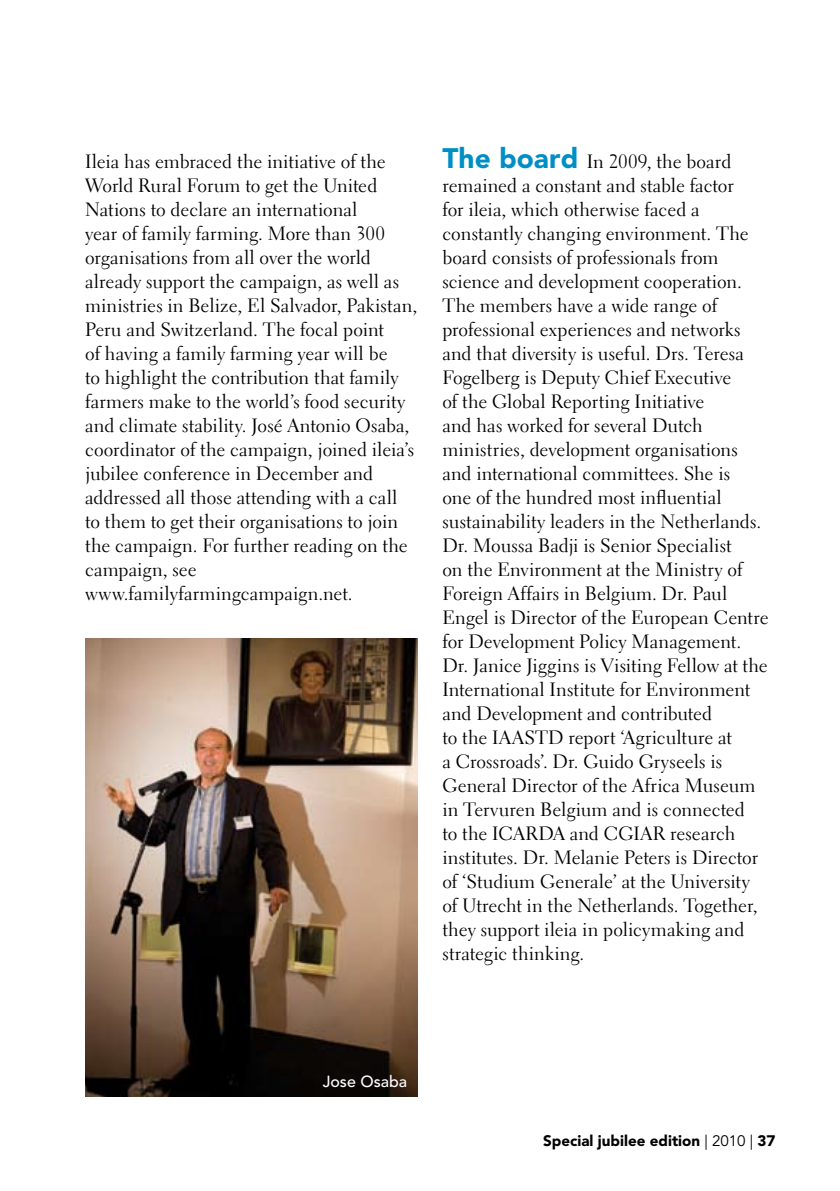
<style>
.page{position:relative;width:840px;height:1191px;background:#fff}
.page>*{position:absolute;margin:0;border:0;box-sizing:border-box;transform-origin:0 0}
.t1{font:19.2px/24px "Electra LT Std";letter-spacing:.005em;color:#000}
.t2{font:500 16px "Avenir LT Std";color:#fff}
.t3{font:900 15.2px "Avenir LT Std";color:#000}
.s1{font-family:"Avenir LT Std";font-weight:900;font-size:28px;color:#008fc5}
.s2{font-weight:400}
</style>
<div class="page">
<img style="left:85px;top:638px;width:332px;height:458px">
<p class="t1" style="left:85px;top:149px;width:333px">Ileia has embraced the initiative of the World Rural Forum to get the United Nations to declare an international<br>year of family farming. More than 300 organisations from all over the world already support the campaign, as well as ministries in Belize, El Salvador, Pakistan, Peru and Switzerland. The focal point<br>of having a family farming year will be<br>to highlight the contribution that family farmers make to the world’s food security and climate stability. José Antonio Osaba, coordinator of the campaign, joined ileia’s jubilee conference in December and addressed all those attending with a call<br>to them to get their organisations to join the campaign. For further reading on the campaign, see www.familyfarmingcampaign.net.</p>
<p class="t1" style="left:442px;top:149px;width:327px"><span class="s1">The board</span> In 2009, the board remained a constant and stable factor<br>for ileia, which otherwise faced a constantly changing environment. The board consists of professionals from science and development cooperation.<br>The members have a wide range of professional experiences and networks and that diversity is useful. Drs. Teresa Fogelberg is Deputy Chief Executive<br>of the Global Reporting Initiative<br>and has worked for several Dutch ministries, development organisations and international committees. She is<br>one of the hundred most influential sustainability leaders in the Netherlands.<br>Dr. Moussa Badji is Senior Specialist<br>on the Environment at the Ministry of Foreign Affairs in Belgium. Dr. Paul Engel is Director of the European Centre for Development Policy Management.<br>Dr. Janice Jiggins is Visiting Fellow at the International Institute for Environment and Development and contributed<br>to the IAASTD report ‘Agriculture at<br>a Crossroads’. Dr. Guido Gryseels is General Director of the Africa Museum in Tervuren Belgium and is connected<br>to the ICARDA and CGIAR research institutes. Dr. Melanie Peters is Director of ‘Studium Generale’ at the University of Utrecht in the Netherlands. Together, they support ileia in policymaking and strategic thinking.</p>
<p class="t2" style="left:322px;top:1072px;width:86px">Jose Osaba</p>
<p class="t3" style="left:543px;top:1131px;width:234px">Special jubilee edition <span class="s2">| 2010 |</span> 37</p>
</div>
